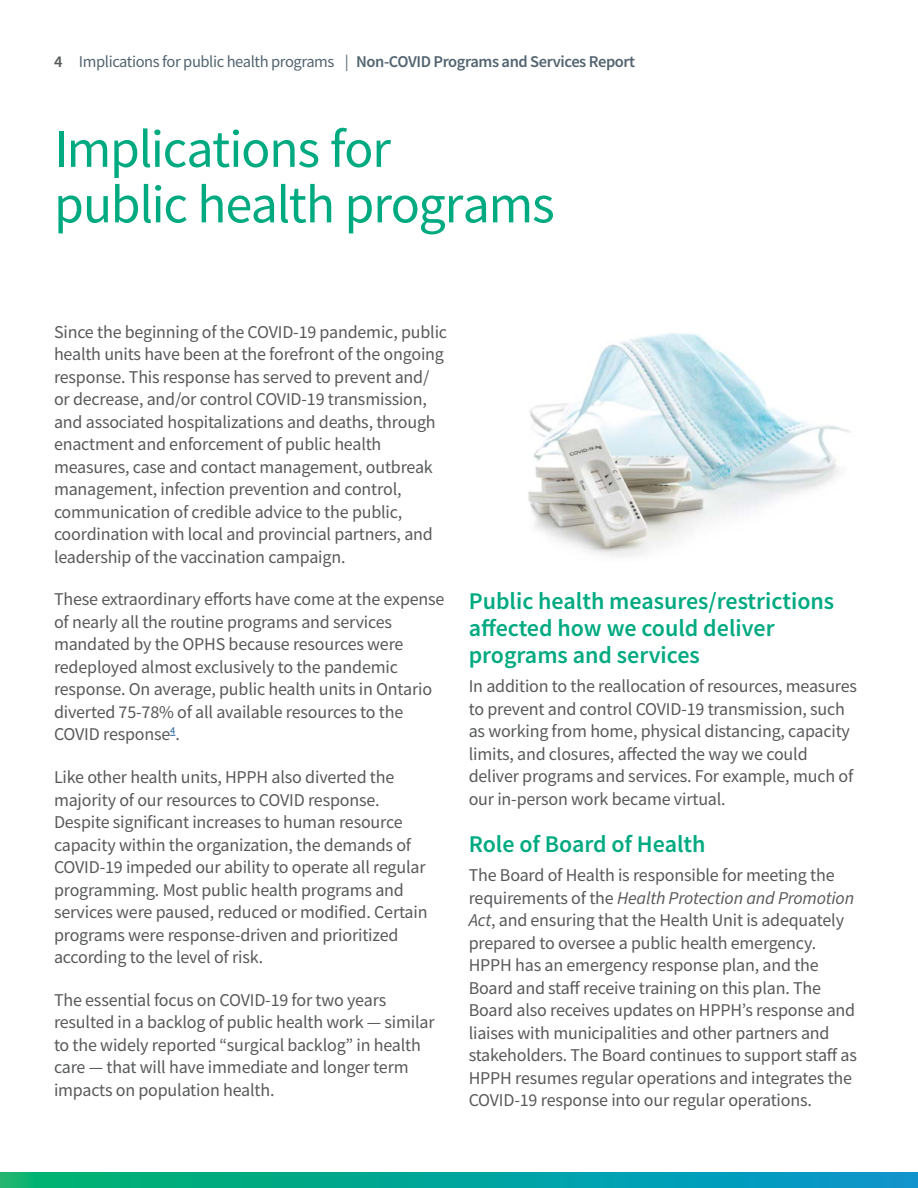
<style>
.page{position:relative;width:918px;height:1188px;background:#fff}
.page>*{position:absolute;margin:0;border:0;box-sizing:border-box;transform-origin:0 0}
.Heading_1{font:54px/55.5px "Source Sans Pro";letter-spacing:-.025em;color:#00aa81}
.Sub_head_2{font:600 24px/27px "Source Sans Pro";color:#00aa81}
.Copy_12{font:18px/22.5px "Source Sans Pro";letter-spacing:-.01em;color:#58595b}
.t1{font:16.5px "Source Sans Pro";letter-spacing:-.025em;color:#526470}
.s1{font-weight:600;color:#58595b}
.s2{font-weight:600}
.s3{font-style:italic}
</style>
<div class="page">
<svg style="left:0;top:1173px;width:917px;height:15px;background:#02a49c"></svg>
<svg style="left:917px;top:1173px;width:1px;height:15px"></svg>
<img style="left:528px;top:333px;width:323px;height:224px">
<p class="t1" style="left:54px;top:51px;width:583px"><span class="s1">4</span> Implications for public health programs | <span class="s2">Non-COVID Programs and Services Report</span></p>
<h1 class="Heading_1" style="left:54px;top:121px;width:502px">Implications for<br>public health programs</h1>
<p class="Copy_12" style="left:54px;top:320px;width:395px">Since the beginning of the COVID-19 pandemic, public health units have been at the forefront of the ongoing response. This response has served to prevent and/ or decrease, and/or control COVID-19 transmission, and associated hospitalizations and deaths, through enactment and enforcement of public health measures, case and contact management, outbreak management, infection prevention and control, communication of credible advice to the public, coordination with local and provincial partners, and leadership of the vaccination campaign.</p>
<p class="Copy_12" style="left:54px;top:588px;width:392px">These extraordinary efforts have come at the expense of nearly all the routine programs and services mandated by the OPHS because resources were redeployed almost exclusively to the pandemic response. On average, public health units in Ontario diverted 75-78% of all available resources to the COVID response<sup>4</sup>.</p>
<p class="Copy_12" style="left:54px;top:766px;width:375px">Like other health units, HPPH also diverted the majority of our resources to COVID response.<br>Despite significant increases to human resource capacity within the organization, the demands of COVID-19 impeded our ability to operate all regular programming. Most public health programs and services were paused, reduced or modified. Certain programs were response-driven and prioritized according to the level of risk.</p>
<p class="Copy_12" style="left:54px;top:988px;width:382px">The essential focus on COVID-19 for two years resulted in a backlog of public health work — similar to the widely reported “surgical backlog” in health care — that will have immediate and longer term impacts on population health.</p>
<p class="Sub_head_2" style="left:469px;top:587px;width:367px">Public health measures/restrictions affected how we could deliver programs and services</p>
<p class="Copy_12" style="left:469px;top:675px;width:390px">In addition to the reallocation of resources, measures to prevent and control COVID-19 transmission, such as working from home, physical distancing, capacity limits, and closures, affected the way we could deliver programs and services. For example, much of our in-person work became virtual.</p>
<p class="Sub_head_2" style="left:469px;top:830px;width:238px">Role of Board of Health</p>
<p class="Copy_12" style="left:469px;top:864px;width:390px">The Board of Health is responsible for meeting the requirements of the <span class="s3">Health Protection and Promotion Act</span>, and ensuring that the Health Unit is adequately prepared to oversee a public health emergency.<br>HPPH has an emergency response plan, and the Board and staff receive training on this plan. The Board also receives updates on HPPH’s response and liaises with municipalities and other partners and stakeholders. The Board continues to support staff as HPPH resumes regular operations and integrates the COVID-19 response into our regular operations.</p>
</div>
